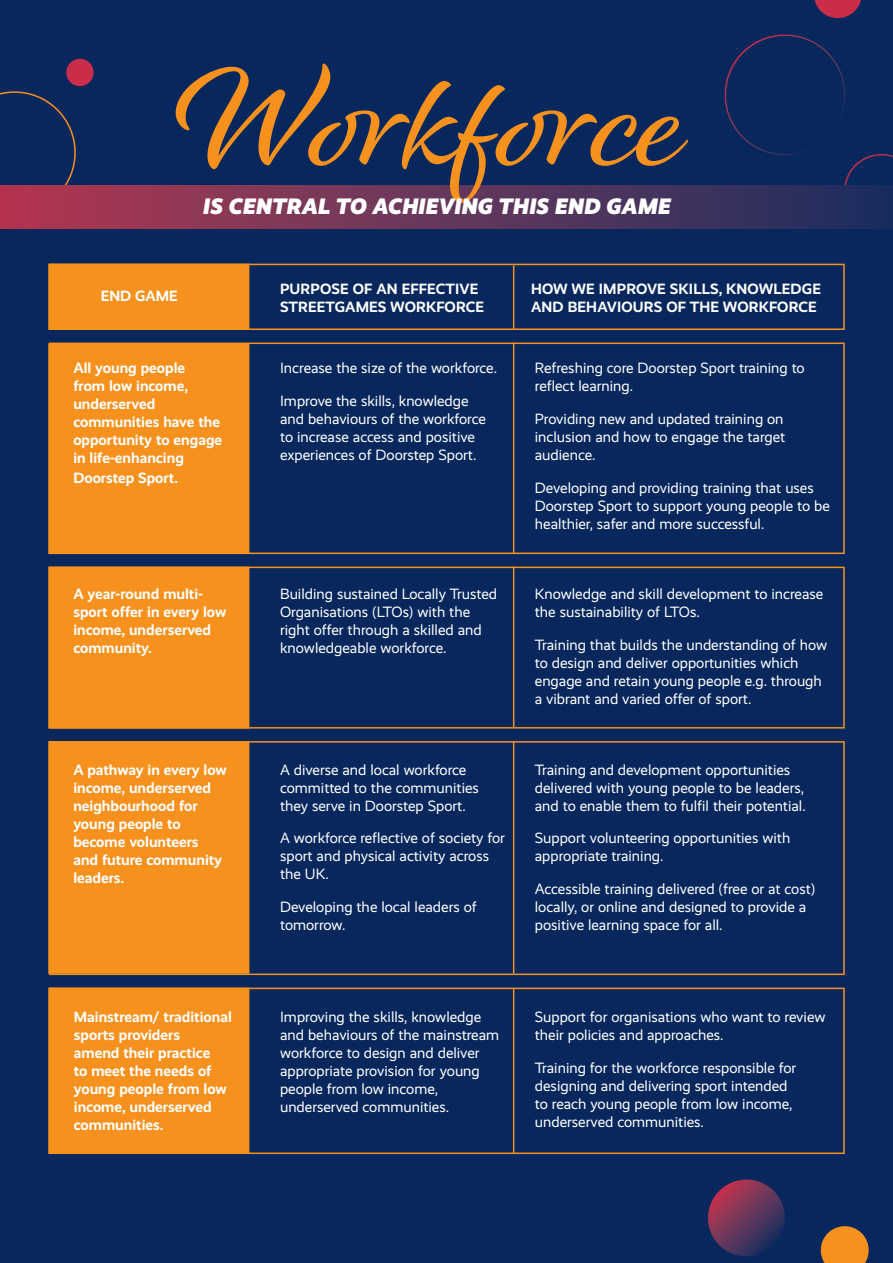
<style>
.page{position:relative;width:893px;height:1263px;background:#08285d}
.page>*{position:absolute;margin:0;border:0;box-sizing:border-box;transform-origin:0 0}
.t1{font:146.55px "Alisha";color:#f6911e}
.t2{font:italic 900 22.5px "Realist";letter-spacing:.01em;color:#fff}
.t3{font:15px/18px "Realist";color:#fff}
.t4{font:700 15px/18px "Realist";color:#fff}
</style>
<div class="page">
<div style="left:48px;top:264px;width:201px;height:66px;background:#f6911e;border:2px solid #f6911e"></div>
<div style="left:49px;top:264px;width:796px;height:66px;border:2px solid #f6911e"></div>
<hr style="left:513px;top:265px;width:1px;height:64px;background:#f6911e">
<div style="left:48px;top:343px;width:201px;height:211px;background:#f6911e;border:2px solid #f6911e"></div>
<div style="left:49px;top:343px;width:796px;height:211px;border:2px solid #f6911e"></div>
<hr style="left:513px;top:343px;width:1px;height:211px;background:#f6911e">
<div style="left:48px;top:567px;width:201px;height:161px;background:#f6911e;border:2px solid #f6911e"></div>
<div style="left:49px;top:567px;width:796px;height:161px;border:2px solid #f6911e"></div>
<hr style="left:513px;top:567px;width:1px;height:160px;background:#f6911e">
<div style="left:48px;top:741px;width:201px;height:233px;background:#f6911e;border:2px solid #f6911e"></div>
<div style="left:49px;top:741px;width:796px;height:234px;border:2px solid #f6911e"></div>
<hr style="left:513px;top:741px;width:1px;height:233px;background:#f6911e">
<div style="left:48px;top:987px;width:201px;height:167px;background:#f6911e;border:2px solid #f6911e"></div>
<div style="left:49px;top:987px;width:796px;height:167px;border:2px solid #f6911e"></div>
<hr style="left:513px;top:988px;width:1px;height:165px;background:#f6911e">
<svg style="left:814px;top:0;width:47px;height:19px"></svg>
<svg style="left:820px;top:1226px;width:49px;height:37px"></svg>
<svg style="left:708px;top:1179px;width:77px;height:78px"></svg>
<svg style="left:717px;top:34px;width:176px;height:152px"></svg>
<svg style="left:0;top:58px;width:95px;height:128px"></svg>
<div style="left:0;top:186px;width:893px;height:43px;background:linear-gradient(to right,#b23952,#1a3061)"></div>
<h1 class="t1" style="left:176px;top:31px;width:509px">Workforce</h1>
<h2 class="t2" style="left:203px;top:193px;width:469px">IS CENTRAL TO ACHIEVING THIS END GAME</h2>
<p class="t4" style="left:101px;top:287px;width:78px">END GAME</p>
<p class="t4" style="left:73px;top:359px;width:150px">All young people<br>from low income, underserved communities have the opportunity to engage in life-enhancing</p>
<p class="t4" style="left:73px;top:469px;width:106px">Doorstep Sport.</p>
<p class="t4" style="left:280px;top:279px;width:205px">PURPOSE OF AN EFFECTIVE<br>STREETGAMES WORKFORCE</p>
<p class="t4" style="left:531px;top:279px;width:291px">HOW WE IMPROVE SKILLS, KNOWLEDGE<br>AND BEHAVIOURS OF THE WORKFORCE</p>
<p class="t3" style="left:280px;top:352px;width:218px;line-height:32.7px">Increase the size of the workforce.<br>Improve the skills, knowledge</p>
<p class="t3" style="left:280px;top:410px;width:207px">and behaviours of the workforce to increase access and positive experiences of Doorstep Sport.</p>
<p class="t3" style="left:535px;top:359px;width:271px">Refreshing core Doorstep Sport training to reflect learning.</p>
<p class="t3" style="left:535px;top:410px;width:252px;text-align:justify">Providing new and updated training on inclusion and how to engage the target audience.</p>
<p class="t3" style="left:535px;top:478px;width:296px">Developing and providing training that uses<br>Doorstep Sport to support young people to be healthier, safer and more successful.</p>
<p class="t4" style="left:73px;top:585px;width:154px">A year-round multi&shy;sport offer in every low income, underserved community.</p>
<p class="t3" style="left:280px;top:585px;width:219px">Building sustained Locally Trusted<br>Organisations (LTOs) with the right offer through a skilled and knowledgeable workforce.</p>
<p class="t3" style="left:535px;top:585px;width:290px">Knowledge and skill development to increase the sustainability of LTOs.</p>
<p class="t3" style="left:535px;top:636px;width:294px">Training that builds the understanding of how to design and deliver opportunities which engage and retain young people e.g. through a vibrant and varied offer of sport.</p>
<p class="t4" style="left:73px;top:761px;width:155px">A pathway in every low income, underserved neighbourhood for young people to become volunteers and future community leaders.</p>
<p class="t3" style="left:280px;top:761px;width:200px">A diverse and local workforce committed to the communities they serve in Doorstep Sport.</p>
<p class="t3" style="left:280px;top:829px;width:226px">A workforce reflective of society for sport and physical activity across the UK.</p>
<p class="t3" style="left:280px;top:898px;width:198px">Developing the local leaders of tomorrow.</p>
<p class="t3" style="left:535px;top:761px;width:272px">Training and development opportunities delivered with young people to be leaders, and to enable them to fulfil their potential.</p>
<p class="t3" style="left:535px;top:829px;width:257px">Support volunteering opportunities with appropriate training.</p>
<p class="t3" style="left:535px;top:880px;width:282px">Accessible training delivered (free or at cost) locally, or online and designed to provide a positive learning space for all.</p>
<p class="t4" style="left:74px;top:1008px;width:160px">Mainstream/ traditional sports providers<br>amend their practice<br>to meet the needs of young people from low income, underserved communities.</p>
<p class="t3" style="left:280px;top:1008px;width:221px">Improving the skills, knowledge and behaviours of the mainstream workforce to design and deliver appropriate provision for young people from low income, underserved communities.</p>
<p class="t3" style="left:535px;top:1008px;width:292px">Support for organisations who want to review their policies and approaches.</p>
<p class="t3" style="left:535px;top:1058px;width:263px">Training for the workforce responsible for designing and delivering sport intended to reach young people from low income, underserved communities.</p>
</div>
